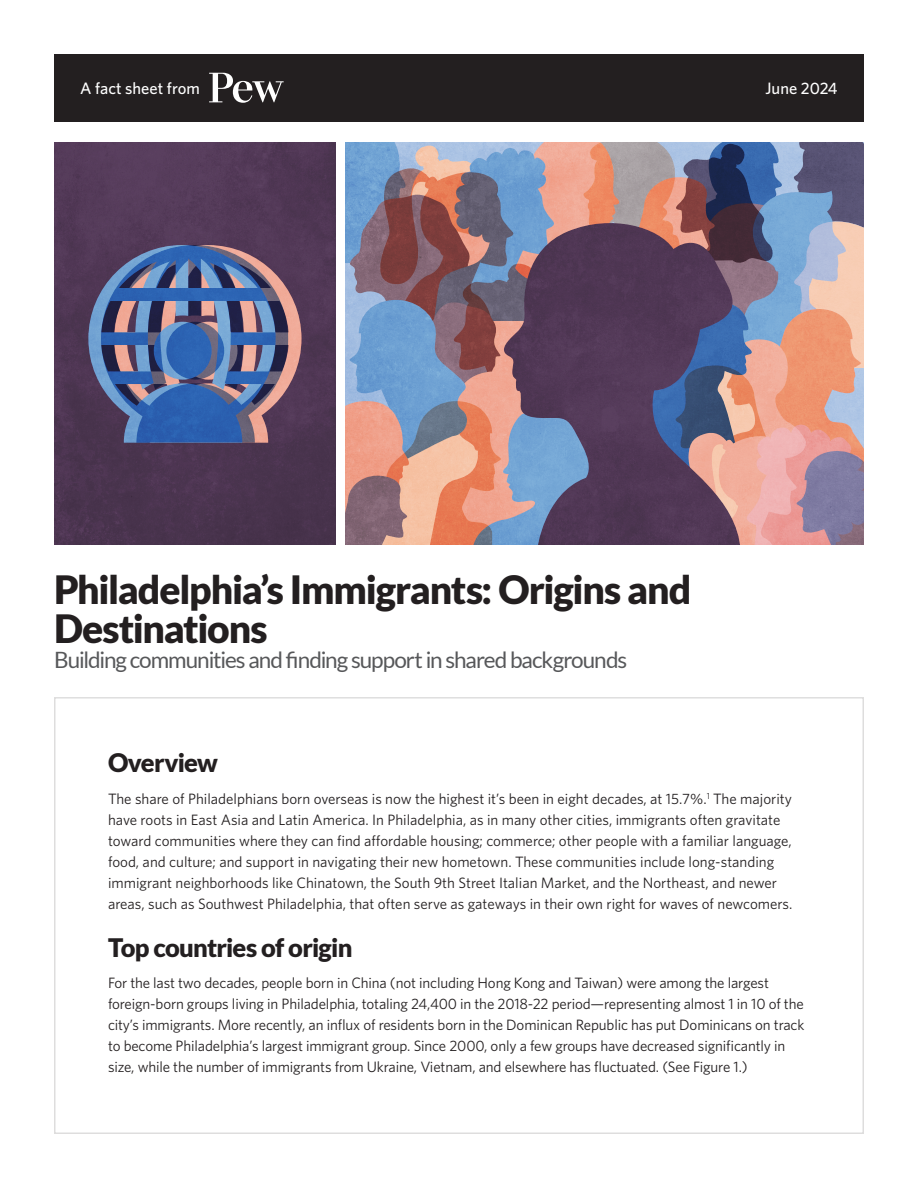
<style>
.page{position:relative;width:918px;height:1188px;background:#fff}
.page>*{position:absolute;margin:0;border:0;box-sizing:border-box;transform-origin:0 0}
.Main_Title_Subhead{font:900 39px/39px "Lato";letter-spacing:-.03em;color:#231f20}
.t1{font:900 25.5px "Lato";letter-spacing:-.03em;color:#231f20}
.Main_Title_Subhead-2{font:22.5px "Lato";letter-spacing:-.045em;color:#57585a}
.t2{font:500 16.5px "Whitney";color:#fff}
.Body{font:15px/21px "Whitney";letter-spacing:-.01em;color:#231f20}
.s1{color:#211d1e}
</style>
<div class="page">
<div style="left:54px;top:54px;width:810px;height:68px;background:#231f20"></div>
<svg style="left:209px;top:73px;width:75px;height:30px"></svg>
<img style="left:346px;top:143px;width:518px;height:402px">
<img style="left:54px;top:143px;width:282px;height:402px">
<p class="t2" style="left:80px;top:77px;width:121px">A fact sheet from</p>
<p class="t2" style="left:766px;top:77px;width:74px">June 2024</p>
<p class="Main_Title_Subhead" style="left:54px;top:569px;width:639px">Philadelphia’s Immigrants: Origins and<br>Destinations</p>
<p class="Main_Title_Subhead-2" style="left:54px;top:648px;width:575px">Building communities and finding support in shared backgrounds</p>
<h1 class="t1" style="left:108px;top:748px;width:111px">Overview</h1>
<p class="Body" style="left:108px;top:788px;width:686px"><span class="s1">The share of Philadelphians born overseas is now the highest it’s been in eight decades, at 15.7%.</span><sup>1</sup> The majority have roots in East Asia and Latin America. In Philadelphia, as in many other cities, immigrants often gravitate toward communities where they can find affordable housing; commerce; other people with a familiar language, food, and culture; and support in navigating their new hometown. These communities include long-standing immigrant neighborhoods like Chinatown, the South 9th Street Italian Market, and the Northeast, and newer areas, such as Southwest Philadelphia, that often serve as gateways in their own right for waves of newcomers.</p>
<h1 class="t1" style="left:108px;top:932px;width:246px">Top countries of origin</h1>
<p class="Body" style="left:108px;top:972px;width:698px">For the last two decades, people born in China (not including Hong Kong and Taiwan) were among the largest foreign-born groups living in Philadelphia, totaling 24,400 in the 2018-22 period—representing almost 1 in 10 of the city’s immigrants. More recently, an influx of residents born in the Dominican Republic has put Dominicans on track to become Philadelphia’s largest immigrant group. Since 2000, only a few groups have decreased significantly in size, while the number of immigrants from Ukraine, Vietnam, and elsewhere has fluctuated. (See Figure 1.)</p>
</div>
